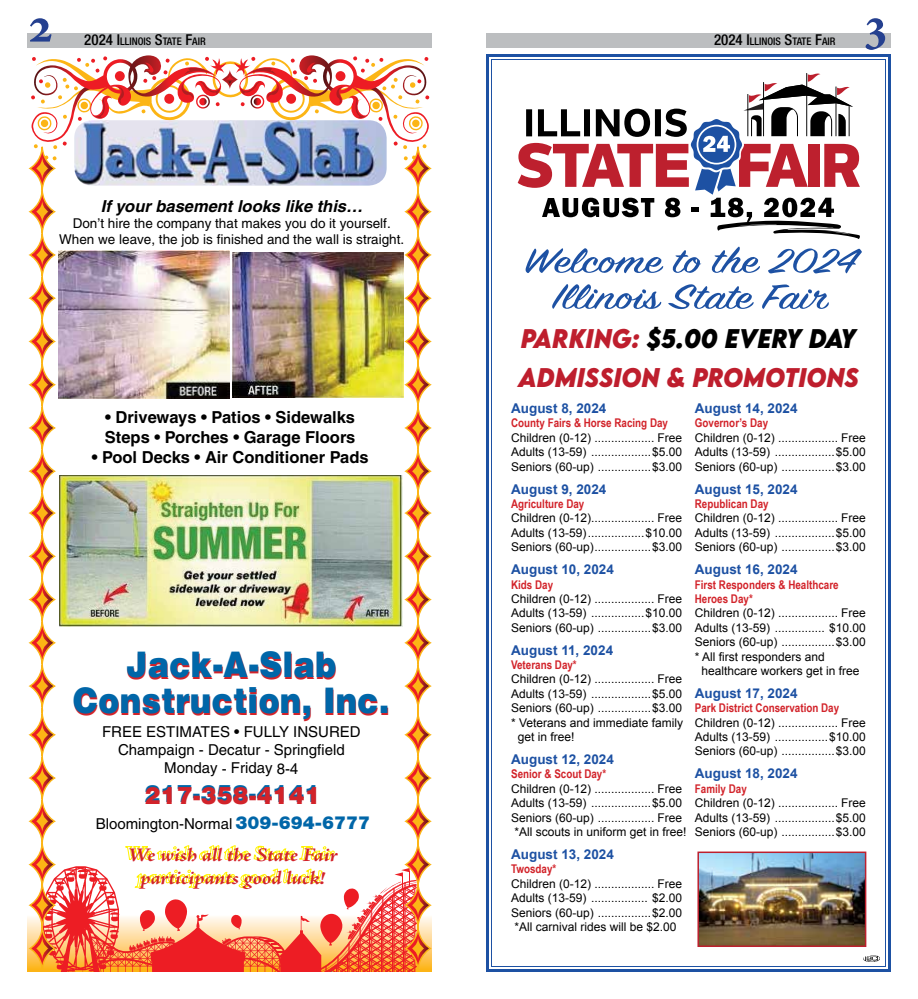
<style>
.page{position:relative;width:918px;height:999px;background:#fff}
.page>*{position:absolute;margin:0;border:0;box-sizing:border-box;transform-origin:0 0}
.t1{font:700 51px "Minion Pro";color:#25408f}
.t2{font:38.7px/36px "Sign Painter House Script";color:#1d51a3;text-align:center;scale:1.32 1}
.t3{font:900 36px/36px "Helvetica";color:#0066a8;text-align:center;scale:.9 1}
.t4{font:italic 700 24px/38.5px "LEMONMILK";color:#be1e2d;scale:.96 1}
.t5{font:900 24px "Helvetica";color:#0066a8}
.t6{font:italic 700 19.5px/23.4px "Adobe Jenson Pro";color:#d2232a;text-align:center;scale:1.11 1}
.t7{font:700 16.5px/19.8px "Helvetica";color:#000}
.t8{font:italic 700 16.5px "Helvetica";color:#000}
.t9{font:15px/18px "Helvetica";color:#000;text-align:center}
.t10{font:700 13.5px "Arial";color:#1d51a3}
.t11{font:13.5px/16.2px "Helvetica";color:#000;text-align:center}
.t12{font:12px/14.4px "Arial";color:#000;text-align:justify}
.t13{font:700 12px/14.4px "Arial Narrow";color:#d2232a}
.t14{font:500 condensed 10.5px "Helvetica Neue LT Std";color:#000}
.s1{font-size:15px}
.s2{font-family:"Arial MT OV BAPYIP"}
.s3{font-family:"Helvetica Neue LT Std";font-weight:900;font-size:18px;color:#0066a8}
.s4{color:#000}
</style>
<div class="page">
<div style="left:27px;top:33px;width:405px;height:15px;background:#bcbec0"></div>
<div style="left:486px;top:33px;width:405px;height:15px;background:#bcbec0"></div>
<svg style="left:486px;top:54px;width:405px;height:918px"></svg>
<svg style="left:518px;top:73px;width:342px;height:166px"></svg>
<img style="left:863px;top:955px;width:17px;height:7px">
<img style="left:700px;top:855px;width:163px;height:89px">
<div style="left:697px;top:852px;width:169px;height:95px;border:2px solid #bd202e"></div>
<img style="left:29px;top:55px;width:402px;height:917px">
<img style="left:74px;top:120px;width:313px;height:66px">
<img style="left:59px;top:475px;width:343px;height:151px">
<h1 class="t1" style="left:27px;top:-11px;width:28px">2</h1>
<p class="t14" style="left:84px;top:35px;width:123px"><span class="s1">2024 I</span>LLINOIS <span class="s1">S</span>TATE <span class="s1">F</span>AIR</p>
<p class="t14" style="left:714px;top:35px;width:123px"><span class="s1">2024 I</span>LLINOIS <span class="s1">S</span>TATE <span class="s1">F</span>AIR</p>
<h1 class="t1" style="left:863px;top:-11px;width:28px">3</h1>
<h3 class="t8" style="left:101px;top:196px;width:263px">If your basement looks like this…</h3>
<p class="t11" style="left:59px;top:215px;width:347px">Don’t hire the company that makes you do it yourself.<br>When we leave, the job is finished and the wall is straight.</p>
<h3 class="t7" style="left:105px;top:407px;width:252px">• Driveways • Patios • Sidewalks<br>Steps • Porches • Garage Floors</h3>
<h3 class="t7" style="left:92px;top:447px;width:278px">• Pool Decks • Air Conditioner Pads</h3>
<h3 class="t3" style="left:73px;top:646px;width:353px">Jack-A-Slab<br>Construction, Inc.</h3>
<p class="t9" style="left:102px;top:723px;width:260px">FREE ESTIMATES • FULLY INSURED<br>Champaign - Decatur - Springfield<br>Monday - Friday 8-<span class="s2">4</span></p>
<h3 class="t5" style="left:145px;top:779px;width:178px">217-358-4141</h3>
<p class="t9" style="left:96px;top:815px;width:276px">Bloomington-Normal <span class="s3">309-694-6777</span></p>
<h3 class="t6" style="left:128px;top:845px;width:191px">We wish all the State Fair participants good luck!</h3>
<h2 class="t2" style="left:524px;top:246px;width:254px">Welcome to the 2024<br>Illinois State Fair</h2>
<h3 class="t4" style="left:518px;top:319px;width:357px">PARKING: <span class="s4">$5.00 EVERY DAY<br></span>ADMISSION &amp; PROMOTIONS</h3>
<p class="t10" style="left:511px;top:399px;width:97px">August 8, 2024</p>
<p class="t13" style="left:511px;top:415px;width:158px">County Fairs &amp; Horse Racing Day</p>
<p class="t12" style="left:511px;top:431px;width:172px">Children (0-12) .................. Free Adults (13-59) ..................$5.00<br>Seniors (60-up) ................$3.00</p>
<p class="t10" style="left:511px;top:480px;width:97px">August 9, 2024</p>
<p class="t13" style="left:511px;top:496px;width:75px">Agriculture Day</p>
<p class="t12" style="left:511px;top:511px;width:172px">Children (0-12)................... Free Adults (13-59).................$10.00<br>Seniors (60-up).................$3.00</p>
<p class="t10" style="left:511px;top:560px;width:104px">August 10, 2024</p>
<p class="t13" style="left:511px;top:577px;width:44px">Kids Day</p>
<p class="t12" style="left:511px;top:592px;width:172px">Children (0-12) .................. Free Adults (13-59) ................$10.00<br>Seniors (60-up) ................$3.00</p>
<p class="t10" style="left:511px;top:641px;width:104px">August 11, 2024</p>
<p class="t13" style="left:511px;top:657px;width:67px">Veterans Day*</p>
<p class="t12" style="left:511px;top:672px;width:172px">Children (0-12) .................. Free</p>
<p class="t12" style="left:511px;top:687px;width:172px">Adults (13-59) ..................$5.00</p>
<p class="t12" style="left:511px;top:701px;width:172px">Seniors (60-up) ................$3.00</p>
<p class="t12" style="left:511px;top:715px;width:174px">* Veterans and immediate family</p>
<p class="t12" style="left:518px;top:730px;width:58px">get in free!</p>
<p class="t10" style="left:511px;top:750px;width:104px">August 12, 2024</p>
<p class="t13" style="left:511px;top:766px;width:97px">Senior &amp; Scout Day*</p>
<p class="t12" style="left:511px;top:782px;width:177px;text-align:left">Children (0-12) .................. Free Adults (13-59) ..................$5.00<br>Seniors (60-up) ................. Free *All scouts in uniform get in free!</p>
<p class="t10" style="left:511px;top:845px;width:104px">August 13, 2024</p>
<p class="t13" style="left:511px;top:861px;width:47px">Twosday*</p>
<p class="t12" style="left:511px;top:876px;width:172px">Children (0-12) .................. Free Adults (13-59) ................. $2.00<br>Seniors (60-up) ................$2.00 *All carnival rides will be $2.00</p>
<p class="t10" style="left:695px;top:399px;width:104px">August 14, 2024</p>
<p class="t13" style="left:695px;top:415px;width:75px">Governor’s Day</p>
<p class="t12" style="left:695px;top:431px;width:172px">Children (0-12) .................. Free Adults (13-59) ..................$5.00<br>Seniors (60-up) ................$3.00</p>
<p class="t10" style="left:695px;top:480px;width:104px">August 15, 2024</p>
<p class="t13" style="left:695px;top:496px;width:75px">Republican Day</p>
<p class="t12" style="left:695px;top:511px;width:172px">Children (0-12) .................. Free Adults (13-59) ..................$5.00<br>Seniors (60-up) ................$3.00</p>
<p class="t10" style="left:695px;top:560px;width:104px">August 16, 2024</p>
<p class="t13" style="left:695px;top:577px;width:145px">First Responders &amp; Healthcare<br>Heroes Day*</p>
<p class="t12" style="left:695px;top:606px;width:172px">Children (0-12) .................. Free</p>
<p class="t12" style="left:695px;top:620px;width:172px">Adults (13-59) ............... $10.00</p>
<p class="t12" style="left:695px;top:635px;width:172px">Seniors (60-up) ................$3.00</p>
<p class="t12" style="left:695px;top:649px;width:132px">* All first responders and</p>
<p class="t12" style="left:702px;top:664px;width:160px">healthcare workers get in free</p>
<p class="t10" style="left:695px;top:684px;width:104px">August 17, 2024</p>
<p class="t13" style="left:695px;top:700px;width:146px">Park District Conservation Day</p>
<p class="t12" style="left:695px;top:715px;width:172px">Children (0-12) .................. Free Adults (13-59) ................$10.00<br>Seniors (60-up) ................$3.00</p>
<p class="t10" style="left:695px;top:765px;width:104px">August 18, 2024</p>
<p class="t13" style="left:695px;top:781px;width:53px">Family Day</p>
<p class="t12" style="left:695px;top:796px;width:172px">Children (0-12) .................. Free Adults (13-59) ..................$5.00<br>Seniors (60-up) ................$3.00</p>
</div>
